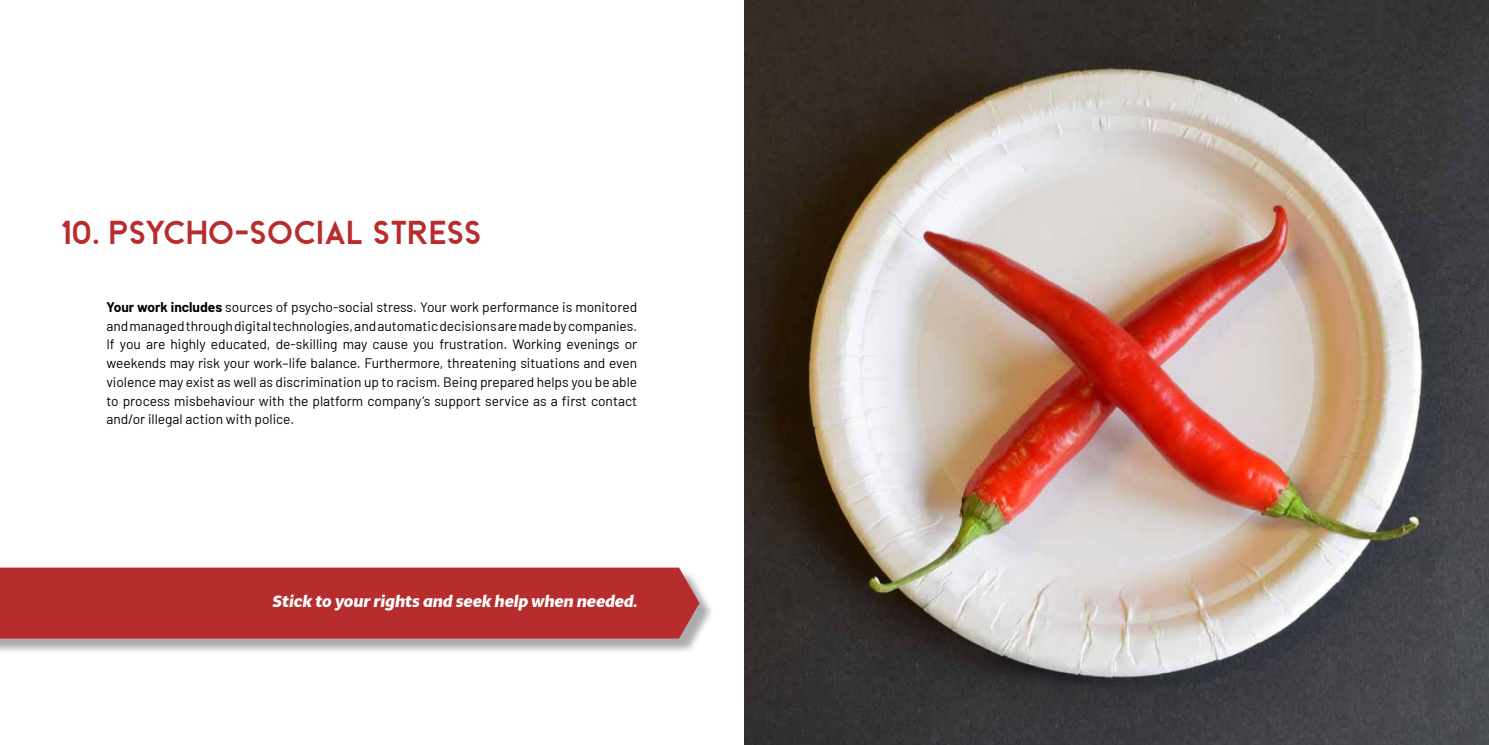
<style>
.page{position:relative;width:1489px;height:745px;background:#fff}
.page>*{position:absolute;margin:0;border:0;box-sizing:border-box;transform-origin:0 0}
.t1{font:33.75px "Beckman Free";color:#b72c2c}
.t2{font:italic 700 16.25px "Multi Display";color:#fff}
.t3{font:13.75px/18.8px "Barlow";color:#000;text-align:justify}
.s1{font-weight:700}
</style>
<div class="page">
<img style="left:744px;top:0;width:744px;height:744px">
<div style="left:0;top:604px;width:714px;height:49px;background:#000;opacity:.33"></div>
<div style="left:0;top:567px;width:699px;height:71px;background:#b72c2c"></div>
<hr style="left:0;top:602px;width:698px;height:1px;background:#b72c2c">
<h1 class="t1" style="left:61px;top:214px;width:422px">10. PSYCHO-SOCIAL STRESS</h1>
<p class="t3" style="left:106px;top:296px;width:532px"><span class="s1">Your work includes</span> sources of psycho-social stress. Your work performance is monitored and managed through digital technologies, and automatic decisions are made by companies.<br>If you are highly educated, de-skilling may cause you frustration. Working evenings or weekends may risk your work–life balance. Furthermore, threatening situations and even violence may exist as well as discrimination up to racism. Being prepared helps you be able to process misbehaviour with the platform company’s support service as a first contact and/or illegal action with police.</p>
<p class="t2" style="left:273px;top:589px;width:366px">Stick to your rights and seek help when needed.</p>
</div>
